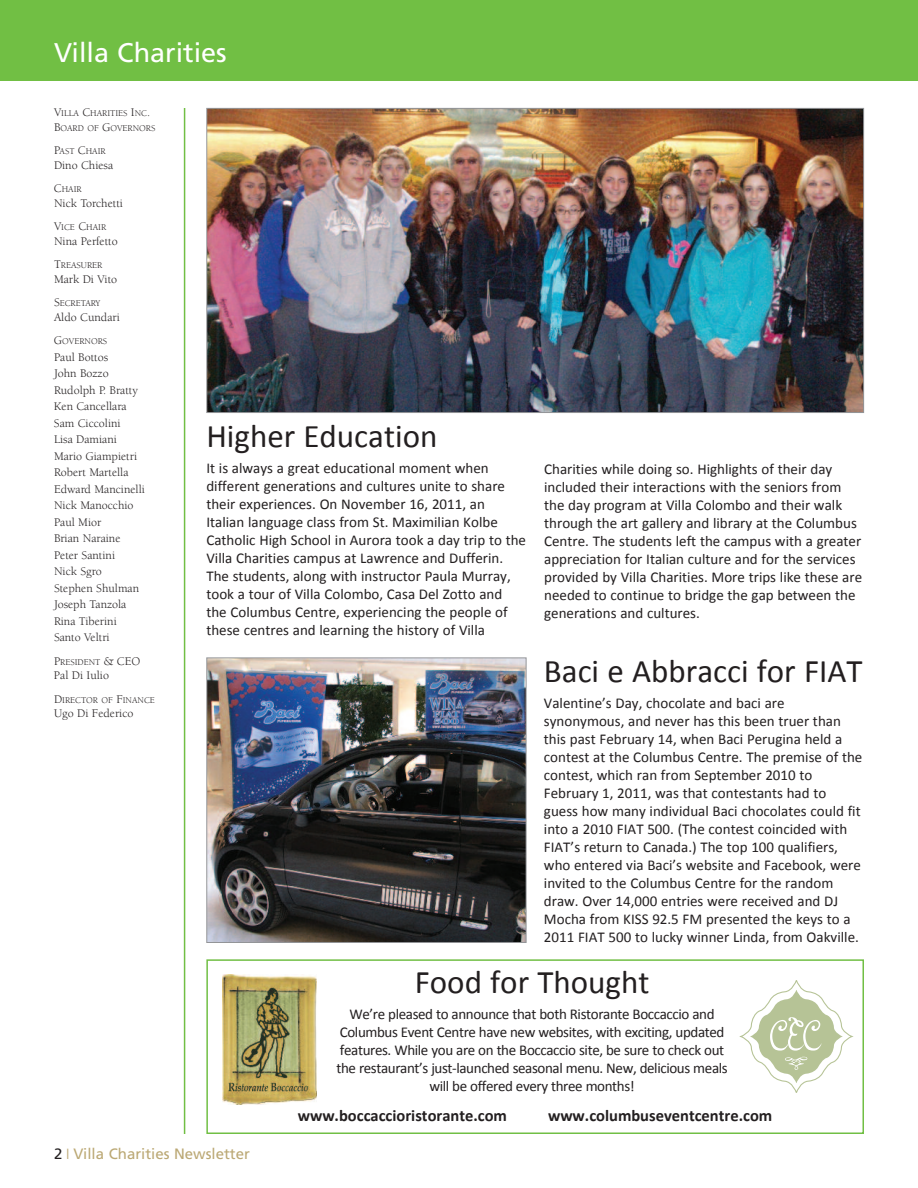
<style>
.page{position:relative;width:918px;height:1188px;background:#fff}
.page>*{position:absolute;margin:0;border:0;box-sizing:border-box;transform-origin:0 0}
.t1{font:33px "Calibri";color:#231f20}
.t2{font:27px "Frutiger";color:#fff}
.t3{font:700 16.5px "Calibri";color:#231f20}
.t4{font:15px/18px "Calibri";color:#231f20}
.t5{font:15px/18px "Calibri";letter-spacing:-.025em;color:#231f20;text-align:center}
.t6{font:15px "Frutiger";color:#bba874}
.t7{font:12px/16.5px "Berkeley";color:#231f20}
.t8{font:9px/14.4px "Berkeley";color:#231f20}
.s1{font-size:12px}
.s2{color:#231f20}
</style>
<div class="page">
<div style="left:0;top:0;width:918px;height:81px;background:#71bf44"></div>
<hr style="left:184px;top:108px;width:1px;height:1026px;background:#71bf44">
<div style="left:206px;top:959px;width:658px;height:175px;border:2px solid #71bf44"></div>
<img style="left:208px;top:660px;width:316px;height:281px">
<div style="left:206px;top:658px;width:320px;height:285px;border:1px solid #939598"></div>
<img style="left:208px;top:110px;width:654px;height:301px">
<svg style="left:739px;top:980px;width:115px;height:113px"></svg>
<svg style="left:222px;top:975px;width:44px;height:130px"></svg>
<img style="left:223px;top:975px;width:94px;height:129px">
<h2 class="t2" style="left:54px;top:42px;width:174px">Villa Charities</h2>
<p class="t8" style="left:54px;top:107px;width:103px"><span class="s1">V</span>ILLA <span class="s1">C</span>HARITIES <span class="s1">I</span>NC<span class="s1">.<br>B</span>OARD OF <span class="s1">G</span>OVERNORS</p>
<p class="t8" style="left:54px;top:145px;width:53px"><span class="s1">P</span>AST <span class="s1">C</span>HAIR</p>
<p class="t7" style="left:54px;top:158px;width:61px">Dino Chiesa</p>
<p class="t8" style="left:54px;top:183px;width:29px"><span class="s1">C</span>HAIR</p>
<p class="t7" style="left:54px;top:196px;width:71px">Nick Torchetti</p>
<p class="t8" style="left:54px;top:221px;width:54px"><span class="s1">V</span>ICE <span class="s1">C</span>HAIR</p>
<p class="t7" style="left:54px;top:234px;width:65px">Nina Perfetto</p>
<p class="t8" style="left:54px;top:259px;width:50px"><span class="s1">T</span>REASURER</p>
<p class="t7" style="left:54px;top:272px;width:65px">Mark Di Vito</p>
<p class="t8" style="left:54px;top:297px;width:48px"><span class="s1">S</span>ECRETARY</p>
<p class="t7" style="left:54px;top:310px;width:67px">Aldo Cundari</p>
<p class="t8" style="left:54px;top:335px;width:55px"><span class="s1">G</span>OVERNORS</p>
<p class="t7" style="left:54px;top:350px;width:92px">Paul Bottos<br>John Bozzo<br>Rudolph P. Bratty<br>Ken Cancellara<br>Sam Ciccolini<br>Lisa Damiani<br>Mario Giampietri<br>Robert Martella<br>Edward Mancinelli<br>Nick Manocchio<br>Paul Mior<br>Brian Naraine<br>Peter Santini<br>Nick Sgro<br>Stephen Shulman<br>Joseph Tanzola<br>Rina Tiberini<br>Santo Veltri</p>
<p class="t8" style="left:54px;top:656px;width:88px"><span class="s1">P</span>RESIDENT <span class="s1">&amp; CEO</span></p>
<p class="t7" style="left:54px;top:668px;width:57px">Pal Di Iulio</p>
<p class="t8" style="left:54px;top:694px;width:102px"><span class="s1">D</span>IRECTOR OF <span class="s1">F</span>INANCE</p>
<p class="t7" style="left:54px;top:706px;width:81px">Ugo Di Federico</p>
<h1 class="t1" style="left:206px;top:416px;width:233px">Higher Education</h1>
<p class="t4" style="left:206px;top:459px;width:321px">It is always a great educational moment when different generations and cultures unite to share their experiences. On November 16, 2011, an Italian language class from St. Maximilian Kolbe Catholic High School in Aurora took a day trip to the Villa Charities campus at Lawrence and Dufferin.<br>The students, along with instructor Paula Murray, took a tour of Villa Colombo, Casa Del Zotto and the Columbus Centre, experiencing the people of these centres and learning the history of Villa</p>
<p class="t4" style="left:544px;top:459px;width:319px">Charities while doing so. Highlights of their day included their interactions with the seniors from the day program at Villa Colombo and their walk through the art gallery and library at the Columbus Centre. The students left the campus with a greater appreciation for Italian culture and for the services provided by Villa Charities. More trips like these are needed to continue to bridge the gap between the generations and cultures.</p>
<h1 class="t1" style="left:544px;top:651px;width:320px">Baci e Abbracci for FIAT</h1>
<p class="t4" style="left:544px;top:694px;width:320px">Valentine’s Day, chocolate and baci are synonymous, and never has this been truer than this past February 14, when Baci Perugina held a contest at the Columbus Centre. The premise of the contest, which ran from September 2010 to February 1, 2011, was that contestants had to guess how many individual Baci chocolates could fit into a 2010 FIAT 500. (The contest coincided with FIAT’s return to Canada.) The top 100 qualifiers, who entered via Baci’s website and Facebook, were invited to the Columbus Centre for the random draw. Over 14,000 entries were received and DJ Mocha from KISS 92.5 FM presented the keys to a 2011 FIAT 500 to lucky winner Linda, from Oakville.</p>
<h1 class="t1" style="left:415px;top:961px;width:236px">Food for Thought</h1>
<p class="t5" style="left:336px;top:1005px;width:393px">We’re pleased to announce that both Ristorante Boccaccio and Columbus Event Centre have new websites, with exciting, updated features. While you are on the Boccaccio site, be sure to check out the restaurant’s just-launched seasonal menu. New, delicious meals will be offered every three months!</p>
<p class="t3" style="left:298px;top:1105px;width:211px">www.boccaccioristorante.com</p>
<p class="t3" style="left:548px;top:1105px;width:226px">www.columbuseventcentre.com</p>
<p class="t6" style="left:54px;top:1148px;width:197px"><span class="s2">2</span> Villa Charities Newsletter</p>
</div>
